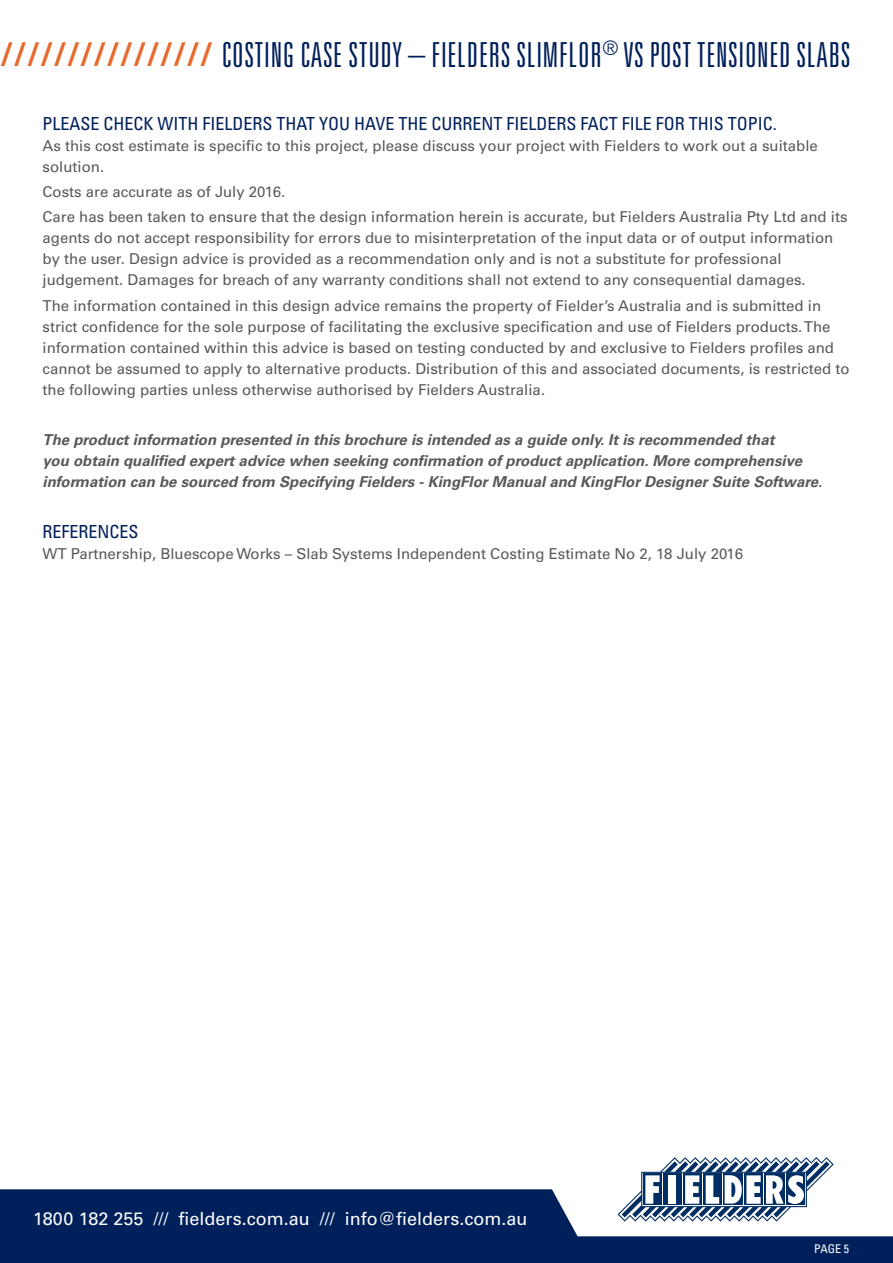
<style>
.page{position:relative;width:893px;height:1263px;background:#fff}
.page>*{position:absolute;margin:0;border:0;box-sizing:border-box;transform-origin:0 0}
.t1{font:300 ultra-condensed 34.5px "Univers LT Std";letter-spacing:.02em;color:#00205b}
.t2{font:condensed 18px "Univers LT Std";color:#00205b}
.t3{font:18px "Univers LT Std";color:#fff}
.t4{font:15px/21px "Univers LT Std";color:#58595b}
.t5{font:italic 700 15px/21px "Univers LT Std";color:#58595b}
.t6{font:condensed 12px "Univers LT Std";color:#fff}
.s1{font-weight:700;font-stretch:normal;font-size:33px;color:#e66a2e}
</style>
<div class="page">
<svg style="left:641px;top:1157px;width:193px;height:32px"></svg>
<svg style="left:0;top:1189px;width:893px;height:74px;fill:#00205b"></svg>
<h1 class="t1" style="left:0;top:36px;width:852px"><span class="s1">////////////////</span> COSTING CASE STUDY – FIELDERS SLIMFLOR<sup>®</sup> VS POST TENSIONED SLABS</h1>
<p class="t2" style="left:43px;top:112px;width:736px">PLEASE CHECK WITH FIELDERS THAT YOU HAVE THE CURRENT FIELDERS FACT FILE FOR THIS TOPIC.</p>
<p class="t4" style="left:43px;top:135px;width:777px">As this cost estimate is specific to this project, please discuss your project with Fielders to work out a suitable solution.</p>
<p class="t4" style="left:43px;top:179px;width:807px;line-height:25.2px">Costs are accurate as of July 2016.<br>Care has been taken to ensure that the design information herein is accurate, but Fielders Australia Pty Ltd and its</p>
<p class="t4" style="left:43px;top:228px;width:792px">agents do not accept responsibility for errors due to misinterpretation of the input data or of output information by the user. Design advice is provided as a recommendation only and is not a substitute for professional judgement. Damages for breach of any warranty conditions shall not extend to any consequential damages.</p>
<p class="t4" style="left:43px;top:295px;width:809px">The information contained in this design advice remains the property of Fielder’s Australia and is submitted in strict confidence for the sole purpose of facilitating the exclusive specification and use of Fielders products. The information contained within this advice is based on testing conducted by and exclusive to Fielders profiles and cannot be assumed to apply to alternative products. Distribution of this and associated documents, is restricted to the following parties unless otherwise authorised by Fielders Australia.</p>
<p class="t5" style="left:43px;top:430px;width:781px">The product information presented in this brochure is intended as a guide only. It is recommended that<br>you obtain qualified expert advice when seeking confirmation of product application. More comprehensive information can be sourced from Specifying Fielders - KingFlor Manual and KingFlor Designer Suite Software.</p>
<p class="t2" style="left:43px;top:520px;width:98px">REFERENCES</p>
<p class="t4" style="left:43px;top:543px;width:702px">WT Partnership, Bluescope Works – Slab Systems Independent Costing Estimate No 2, 18 July 2016</p>
<p class="t3" style="left:33px;top:1208px;width:496px">1800 182 255 /// fielders.com.au /// info@fielders.com.au</p>
<p class="t6" style="left:814px;top:1241px;width:36px">PAGE 5</p>
</div>
